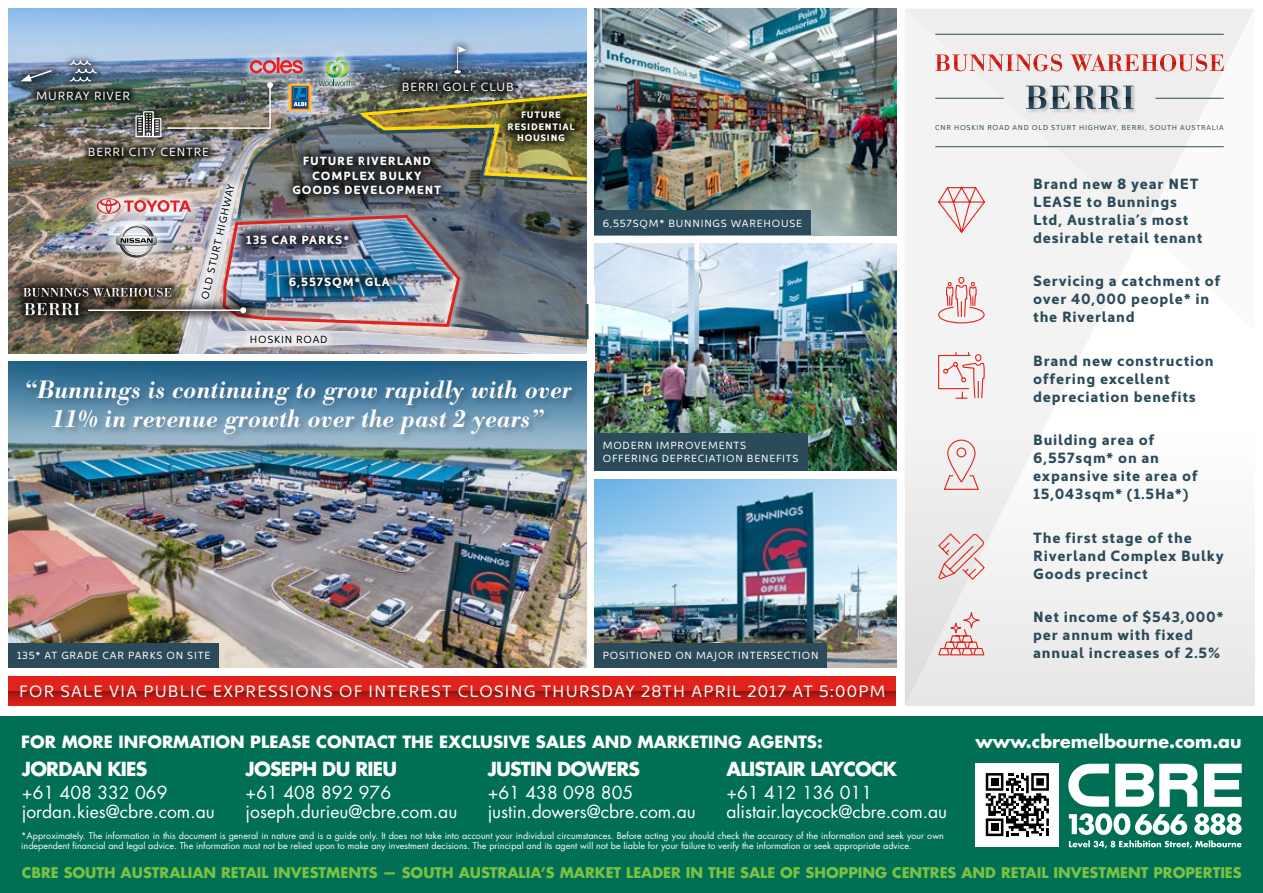
<style>
.page{position:relative;width:1263px;height:893px;background:#fff}
.page>*{position:absolute;margin:0;border:0;box-sizing:border-box;transform-origin:0 0}
.t1{font:italic 500 24.75px/28.8px "Bodoni BE";color:#fff;text-align:center}
.t2{font:700 18.9px "Futura";letter-spacing:-.04em;color:#fff}
.t3{font:17.55px/18.9px "Futura";color:#fff}
.t4{font:700 17.4px "Futura";color:#fff}
.t5{font:16.65px "Kyrial Sans Pro";letter-spacing:.075em;color:#fff}
.t6{font:700 16.5px "Futura";color:#fff}
.t7{font:700 15px/18px "Kyrial Sans Pro";letter-spacing:.05em;color:#2b4b5a}
.t8{font:700 14.4px "Futura";color:#7ac143}
.t9{font:700 12px/14.4px "Kyrial Sans Pro";letter-spacing:.075em;color:#fff;text-align:center}
.t10{font:12px "Kyrial Sans Pro";letter-spacing:.075em;color:#fff}
.t11{font:10.5px/12.6px "Kyrial Sans Pro";letter-spacing:.075em;color:#fff}
.t12{font:10.5px "Kyrial Sans Pro";letter-spacing:.075em;color:#000}
.t13{font:700 9.45px/11.4px "Kyrial Sans Pro";letter-spacing:.075em;color:#fff;text-align:center}
.t14{font:9px/10.5px "Futura";color:#fff}
.t15{font:7.2px "Kyrial Sans Pro";letter-spacing:.1em;color:#2b4b5a}
</style>
<div class="page">
<div style="left:0;top:716px;width:1263px;height:177px;background:#006f53"></div>
<svg style="left:1068px;top:764px;width:174px;height:43px"></svg>
<svg style="left:1069px;top:813px;width:173px;height:35px"></svg>
<div style="left:975px;top:763px;width:84px;height:83px;background:#fff"></div>
<svg style="left:986px;top:773px;width:63px;height:63px"></svg>
<img style="left:9px;top:592px;width:578px;height:76px">
<img style="left:9px;top:362px;width:578px;height:230px">
<img style="left:594px;top:9px;width:302px;height:226px">
<img style="left:594px;top:244px;width:302px;height:227px">
<img style="left:594px;top:479px;width:302px;height:189px">
<div style="left:9px;top:643px;width:210px;height:25px;background:#2b4b5a"></div>
<div style="left:594px;top:643px;width:233px;height:25px;background:#2b4b5a"></div>
<div style="left:594px;top:433px;width:214px;height:38px;background:#2b4b5a"></div>
<div style="left:594px;top:210px;width:217px;height:25px;background:#2b4b5a"></div>
<svg style="left:905px;top:331px;width:187px;height:89px;fill:#f3f3f3"></svg>
<svg style="left:905px;top:9px;width:349px;height:322px;fill:#f3f3f3"></svg>
<div style="left:904px;top:420px;width:350px;height:286px;background:linear-gradient(to right,#ebebeb,#f6f6f6)"></div>
<svg style="left:937px;top:186px;width:49px;height:48px"></svg>
<svg style="left:937px;top:276px;width:48px;height:123px"></svg>
<svg style="left:943px;top:439px;width:37px;height:51px"></svg>
<svg style="left:937px;top:533px;width:49px;height:48px;background:#e8cdcc"></svg>
<svg style="left:937px;top:612px;width:48px;height:44px;background:#e9c8c6"></svg>
<svg style="left:935px;top:54px;width:289px;height:17px;background:#e6acaa"></svg>
<hr style="left:935px;top:98px;width:68px;height:1px;background:#2b4b5a">
<hr style="left:1155px;top:98px;width:69px;height:1px;background:#2b4b5a">
<div style="left:1025px;top:85px;width:114px;height:29px;background:#000;opacity:.2"></div>
<svg style="left:1026px;top:86px;width:108px;height:23px;background:#94a0a6"></svg>
<hr style="left:935px;top:146px;width:289px;height:1px;background:#2b4b5a">
<hr style="left:935px;top:34px;width:289px;height:1px;background:#2b4b5a">
<div style="left:9px;top:676px;width:887px;height:30px;background:#e2231b"></div>
<svg style="left:9px;top:691px;width:887px;height:12px"></svg>
<img style="left:9px;top:9px;width:578px;height:344px">
<svg style="left:179px;top:329px;width:408px;height:25px;background:#bebec5"></svg>
<svg style="left:235px;top:328px;width:354px;height:13px;background:#93959b"></svg>
<div style="left:213px;top:205px;width:257px;height:132px;background:#fff;opacity:.75"></div>
<div style="left:241px;top:325px;width:95px;height:27px;background:#fff;opacity:.75"></div>
<div style="left:445px;top:37px;width:30px;height:46px;background:#000;opacity:.75"></div>
<img style="left:8px;top:46px;width:581px;height:282px">
<div style="left:497px;top:100px;width:89px;height:53px;background:#000;opacity:.75"></div>
<div style="left:25px;top:379px;width:556px;height:64px;background:#000;opacity:.2"></div>
<h3 class="t10" style="left:36px;top:87px;width:95px">MURRAY RIVER</h3>
<h3 class="t10" style="left:88px;top:144px;width:123px">BERRI CITY CENTRE</h3>
<p class="t12" style="left:198px;top:298px;width:120px;rotate:-77deg">OLD STURT HIGHWAY</p>
<h3 class="t10" style="left:402px;top:78px;width:113px">BERRI GOLF CLUB</h3>
<h3 class="t9" style="left:292px;top:153px;width:150px">FUTURE RIVERLAND<br>COMPLEX BULKY<br>GOODS DEVELOPMENT</h3>
<h3 class="t9" style="left:246px;top:232px;width:104px">135 CAR PARKS*</h3>
<h3 class="t9" style="left:289px;top:274px;width:103px">6,557SQM* GLA</h3>
<p class="t13" style="left:507px;top:109px;width:69px">FUTURE<br>RESIDENTIAL<br>HOUSING</p>
<p class="t12" style="left:250px;top:332px;width:79px">HOSKIN ROAD</p>
<h1 class="t1" style="left:24px;top:376px;width:549px">“Bunnings is continuing to grow rapidly with over<br>11% in revenue growth over the past 2 years”</h1>
<p class="t11" style="left:603px;top:216px;width:201px">6,557SQM* BUNNINGS WAREHOUSE</p>
<p class="t11" style="left:603px;top:439px;width:197px">MODERN IMPROVEMENTS<br>OFFERING DEPRECIATION BENEFITS</p>
<p class="t11" style="left:17px;top:649px;width:195px">135* AT GRADE CAR PARKS ON SITE</p>
<p class="t11" style="left:603px;top:649px;width:217px">POSITIONED ON MAJOR INTERSECTION</p>
<h3 class="t5" style="left:19px;top:680px;width:868px">FOR SALE VIA PUBLIC EXPRESSIONS OF INTEREST CLOSING THURSDAY 28TH APRIL 2017 AT 5:00PM</h3>
<h3 class="t6" style="left:21px;top:731px;width:803px">FOR MORE INFORMATION PLEASE CONTACT THE EXCLUSIVE SALES AND MARKETING AGENTS:</h3>
<p class="t15" style="left:935px;top:122px;width:290px">CNR HOSKIN ROAD AND OLD STURT HIGHWAY, BERRI, SOUTH AUSTRALIA</p>
<h3 class="t7" style="left:1033px;top:174px;width:171px">Brand new 8 year NET<br>LEASE to Bunnings<br>Ltd, Australia’s most desirable retail tenant</h3>
<h3 class="t7" style="left:1033px;top:271px;width:189px">Servicing a catchment of over 40,000 people* in the Riverland</h3>
<h3 class="t7" style="left:1033px;top:351px;width:182px">Brand new construction offering excellent depreciation benefits</h3>
<h3 class="t7" style="left:1033px;top:430px;width:166px">Building area of<br>6,557sqm* on an expansive site area of<br>15,043sqm* (1.5Ha*)</h3>
<h3 class="t7" style="left:1033px;top:528px;width:192px">The first stage of the<br>Riverland Complex Bulky<br>Goods precinct</h3>
<h3 class="t7" style="left:1033px;top:607px;width:192px">Net income of $543,000* per annum with fixed annual increases of 2.5%</h3>
<h3 class="t4" style="left:975px;top:730px;width:268px">www.cbremelbourne.com.au</h3>
<h2 class="t2" style="left:22px;top:756px;width:127px">JORDAN KIES</h2>
<h3 class="t3" style="left:22px;top:784px;width:194px">+61 408 332 069 jordan.kies@cbre.com.au</h3>
<h2 class="t2" style="left:246px;top:756px;width:153px">JOSEPH DU RIEU</h2>
<h3 class="t3" style="left:246px;top:784px;width:213px">+61 408 892 976 joseph.durieu@cbre.com.au</h3>
<h2 class="t2" style="left:488px;top:756px;width:154px">JUSTIN DOWERS</h2>
<h3 class="t3" style="left:488px;top:784px;width:210px">+61 438 098 805 justin.dowers@cbre.com.au</h3>
<h2 class="t2" style="left:726px;top:756px;width:172px">ALISTAIR LAYCOCK</h2>
<h3 class="t3" style="left:726px;top:784px;width:222px">+61 412 136 011 alistair.laycock@cbre.com.au</h3>
<p class="t14" style="left:21px;top:830px;width:924px">*Approximately. The information in this document is general in nature and is a guide only. It does not take into account your individual circumstances. Before acting you should check the accuracy of the information and seek your own independent financial and legal advice. The information must not be relied upon to make any investment decisions. The principal and its agent will not be liable for your failure to verify the information or seek appropriate advice.</p>
<h3 class="t8" style="left:22px;top:862px;width:1221px">CBRE SOUTH AUSTRALIAN RETAIL INVESTMENTS — SOUTH AUSTRALIA’S MARKET LEADER IN THE SALE OF SHOPPING CENTRES AND RETAIL INVESTMENT PROPERTIES</h3>
</div>
